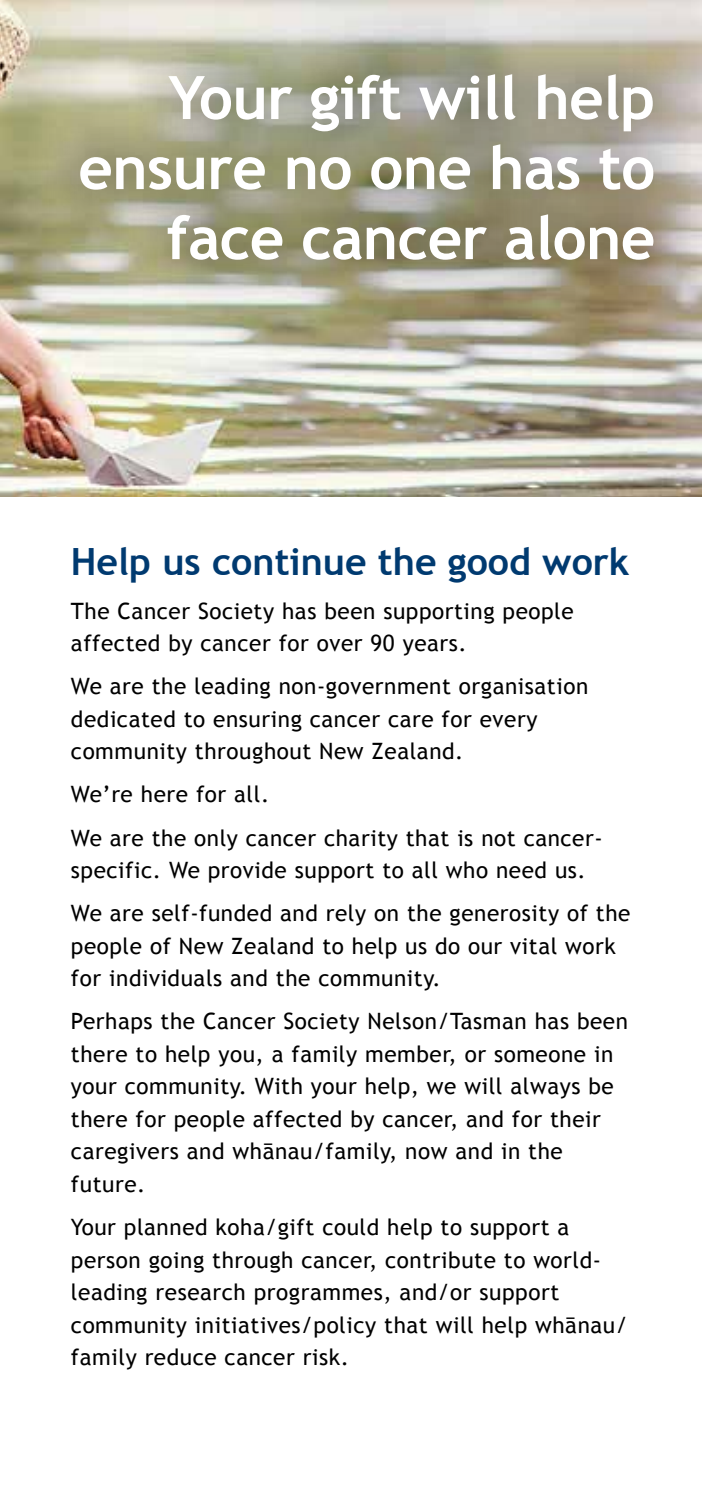
<style>
.page{position:relative;width:702px;height:1489px;background:#fff}
.page>*{position:absolute;margin:0;border:0;box-sizing:border-box;transform-origin:0 0}
.t1{font:700 60px/70px "Trebuchet MS";letter-spacing:-.01em;color:#fff;text-align:right}
.t2{font:700 37.5px "Trebuchet MS";color:#003a70}
.t3{font:22.5px/32.5px "Trebuchet MS";letter-spacing:.025em;color:#000}
</style>
<div class="page">
<img style="left:0;top:0;width:702px;height:496px">
<div style="left:31px;top:25px;width:671px;height:285px;background:#000;opacity:.8"></div>
<h1 class="t1" style="left:78px;top:66px;width:578px">Your gift will help ensure no one has to face cancer alone</h1>
<h2 class="t2" style="left:71px;top:545px;width:560px">Help us continue the good work</h2>
<p class="t3" style="left:71px;top:594px;width:504px">The Cancer Society has been supporting people affected by cancer for over 90 years.</p>
<p class="t3" style="left:71px;top:670px;width:519px">We are the leading non-government organisation dedicated to ensuring cancer care for every community throughout New Zealand.</p>
<p class="t3" style="left:71px;top:773px;width:533px;line-height:43.2px">We’re here for all.<br>We are the only cancer charity that is not cancer-</p>
<p class="t3" style="left:71px;top:848px;width:561px;line-height:43.2px">specific. We provide support to all who need us.<br>We are self-funded and rely on the generosity of the</p>
<p class="t3" style="left:71px;top:929px;width:546px">people of New Zealand to help us do our vital work for individuals and the community.</p>
<p class="t3" style="left:71px;top:1005px;width:558px">Perhaps the Cancer Society Nelson/Tasman has been there to help you, a family member, or someone in your community. With your help, we will always be there for people affected by cancer, and for their caregivers and whānau/family, now and in the future.</p>
<p class="t3" style="left:71px;top:1211px;width:558px">Your planned koha/gift could help to support a person going through cancer, contribute to world&shy;leading research programmes, and/or support community initiatives/policy that will help whānau/ family reduce cancer risk.</p>
</div>
